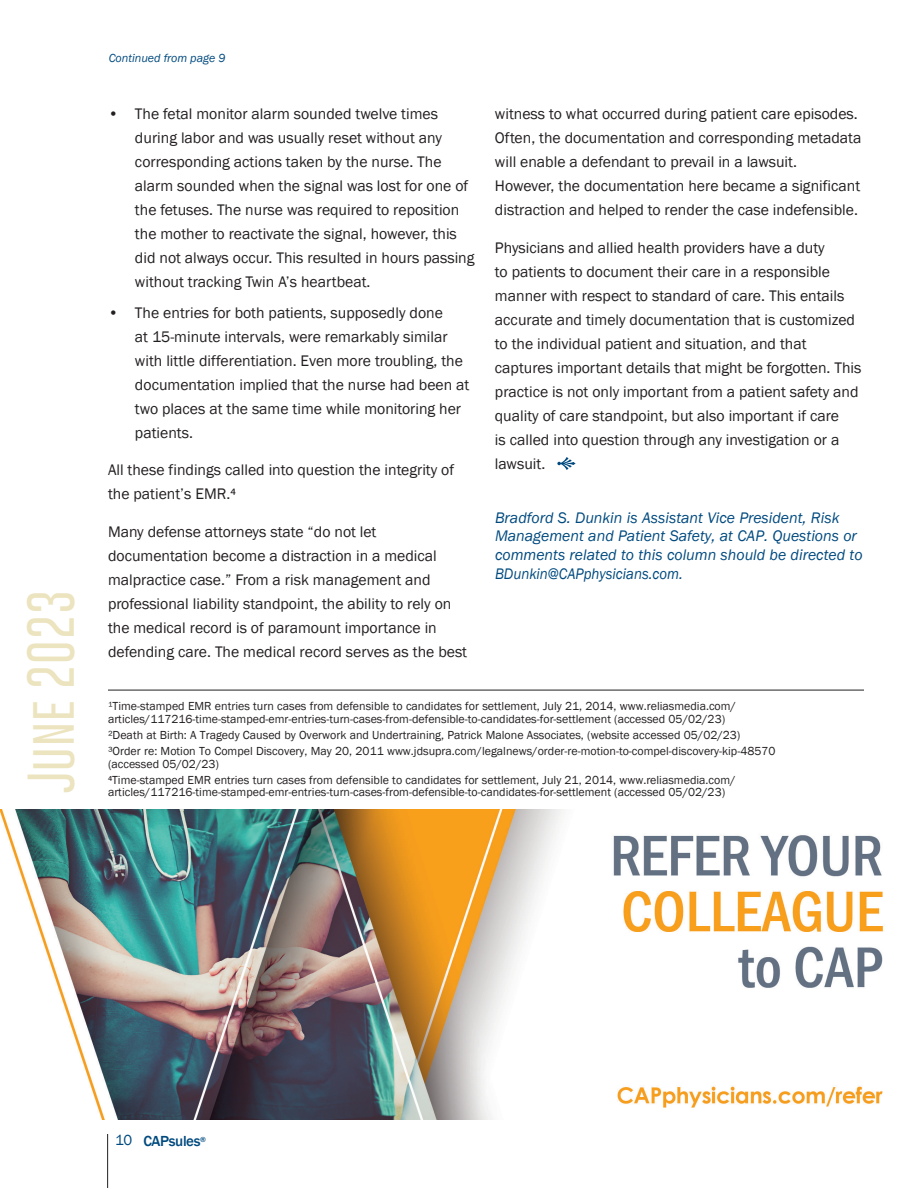
<style>
.page{position:relative;width:918px;height:1188px;background:#fff}
.page>*{position:absolute;margin:0;border:0;box-sizing:border-box;transform-origin:0 0}
.t1{font:100 48px "Gobold";letter-spacing:.025em;color:#ece3bf}
.t2{font:15.75px/24px "Franklin Gothic";color:#231f20}
.t3{font:italic 15.75px/18.9px "Franklin Gothic";color:#004a7f}
.t4{font:500 15px "Franklin Gothic";letter-spacing:-.025em;color:#004a7f}
.t5{font:15px "Franklin Gothic";color:#004a7f}
.t6{font:12px/16px "Franklin Gothic";color:#231f20}
.t7{font:italic 12px "Franklin Gothic";color:#004a7f}
.t8{font:500 7.5px "Franklin Gothic";color:#004a7f}
.s1{font-family:"Myriad Pro"}
</style>
<div class="page">
<img style="left:0;top:810px;width:883px;height:309px">
<hr style="left:107px;top:1134px;width:1px;height:54px;background:#231f20">
<svg style="left:557px;top:457px;width:19px;height:13px"></svg>
<hr style="left:108px;top:690px;width:756px;height:1px;background:#231f20">
<h1 class="t1" style="left:20px;top:793px;width:205px;rotate:-90deg">June 2023</h1>
<p class="t7" style="left:109px;top:51px;width:118px">Continued from page 9</p>
<p class="t2" style="left:135px;top:102px;width:341px;text-indent:-27px">• The fetal monitor alarm sounded twelve times during labor and was usually reset without any corresponding actions taken by the nurse. The alarm sounded when the signal was lost for one of the fetuses. The nurse was required to reposition the mother to reactivate the signal, however, this did not always occur. This resulted in hours passing without tracking Twin A’s heartbeat.</p>
<p class="t2" style="left:135px;top:301px;width:336px;text-indent:-27px">• The entries for both patients, supposedly done<br>at 15-minute intervals, were remarkably similar with little differentiation. Even more troubling, the documentation implied that the nurse had been at two places at the same time while monitoring her patients.</p>
<p class="t2" style="left:108px;top:458px;width:348px">All these findings called into question the integrity of the patient’s EMR.<span class="s1">4</span></p>
<p class="t2" style="left:108px;top:520px;width:361px">Many defense attorneys state “do not let documentation become a distraction in a medical malpractice case.” From a risk management and professional liability standpoint, the ability to rely on the medical record is of paramount importance in defending care. The medical record serves as the best</p>
<p class="t2" style="left:495px;top:102px;width:368px">witness to what occurred during patient care episodes.<br>Often, the documentation and corresponding metadata will enable a defendant to prevail in a lawsuit.<br>However, the documentation here became a significant distraction and helped to render the case indefensible.</p>
<p class="t2" style="left:495px;top:236px;width:368px">Physicians and allied health providers have a duty<br>to patients to document their care in a responsible manner with respect to standard of care. This entails accurate and timely documentation that is customized to the individual patient and situation, and that captures important details that might be forgotten. This practice is not only important from a patient safety and quality of care standpoint, but also important if care<br>is called into question through any investigation or a lawsuit.</p>
<p class="t3" style="left:495px;top:508px;width:369px">Bradford S. Dunkin is Assistant Vice President, Risk Management and Patient Safety, at CAP. Questions or comments related to this column should be directed to BDunkin@CAPphysicians.com.</p>
<p class="t6" style="left:108px;top:700px;width:630px;line-height:12.8px">¹Time-stamped EMR entries turn cases from defensible to candidates for settlement, July 21, 2014, www.reliasmedia.com/ articles/117216-time-stamped-emr-entries-turn-cases-from-defensible-to-candidates-for-settlement (accessed 05/02/23)</p>
<p class="t6" style="left:108px;top:727px;width:669px">²Death at Birth: A Tragedy Caused by Overwork and Undertraining, Patrick Malone Associates, (website accessed 05/02/23)<br>³Order re: Motion To Compel Discovery, May 20, 2011 www.jdsupra.com/legalnews/order-re-motion-to-compel-discovery-kip-48570</p>
<p class="t6" style="left:108px;top:756px;width:629px">(accessed 05/02/23)<br><span class="s1">4</span>Time-stamped EMR entries turn cases from defensible to candidates for settlement, July 21, 2014, www.reliasmedia.com/</p>
<p class="t6" style="left:108px;top:785px;width:619px">articles/117216-time-stamped-emr-entries-turn-cases-from-defensible-to-candidates-for-settlement (accessed 05/02/23)</p>
<p class="t5" style="left:115px;top:1131px;width:19px">10</p>
<p class="t8" style="left:200px;top:1135px;width:7px">®</p>
<p class="t4" style="left:143px;top:1132px;width:59px">CAPsules</p>
</div>
